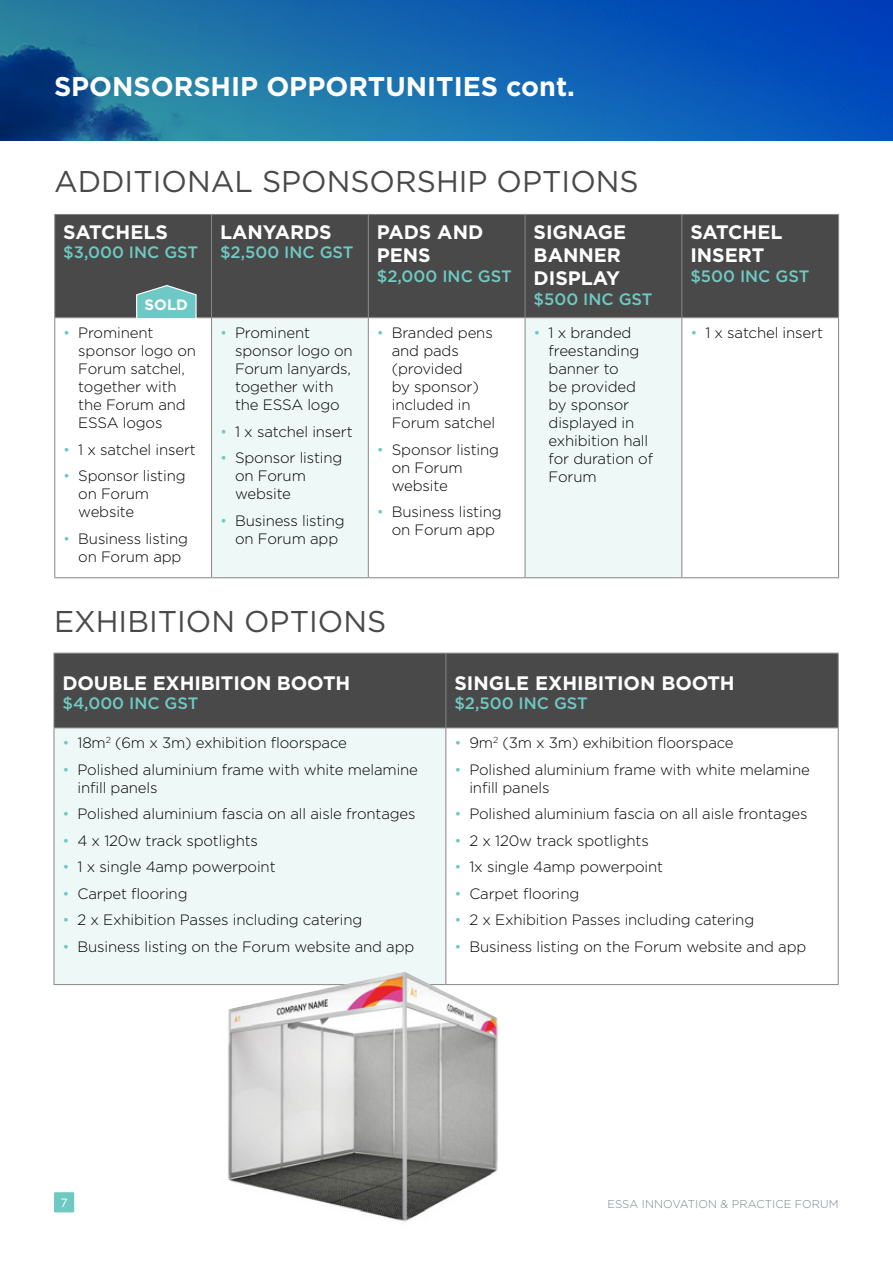
<style>
.page{position:relative;width:893px;height:1263px;background:#fff}
.page>*{position:absolute;margin:0;border:0;box-sizing:border-box;transform-origin:0 0}
.t1{font:30px "Gotham";color:#494949}
.t2{font:700 27px "Gotham";color:#fff}
.t3{font:700 19.5px/23.4px "Gotham";color:#fff}
.t4{font:500 16.5px "Gotham";color:#6fc9c3}
.t5{font:300 15px/18px "Gotham";letter-spacing:-.01em;color:#000}
.t6{font:700 15px "Gotham";color:#fff}
.t7{font:12px "Gotham";color:#fff}
.t8{font:300 11.25px "Gotham";letter-spacing:.01em;color:#79828f}
.s1{color:#6fc9c3}
</style>
<div class="page">
<svg style="left:0;top:0;width:893px;height:140px;background:#1364ac"></svg>
<div style="left:54px;top:1192px;width:20px;height:20px;background:#6fc9c3"></div>
<div style="left:369px;top:215px;width:469px;height:102px;background:#494949"></div>
<svg style="left:212px;top:318px;width:469px;height:259px;fill:#eef8f6"></svg>
<hr style="left:368px;top:214px;width:157px;height:1px;background:#898585">
<hr style="left:368px;top:215px;width:1px;height:102px;background:#898585">
<hr style="left:368px;top:317px;width:157px;height:1px;background:#898585">
<hr style="left:525px;top:214px;width:157px;height:1px;background:#898585">
<hr style="left:525px;top:215px;width:1px;height:102px;background:#898585">
<hr style="left:525px;top:317px;width:157px;height:1px;background:#898585">
<hr style="left:682px;top:214px;width:157px;height:1px;background:#898585">
<hr style="left:681px;top:215px;width:1px;height:102px;background:#898585">
<hr style="left:838px;top:215px;width:1px;height:102px;background:#898585">
<hr style="left:682px;top:317px;width:157px;height:1px;background:#898585">
<hr style="left:54px;top:318px;width:1px;height:259px;background:#898585">
<hr style="left:54px;top:577px;width:158px;height:1px;background:#898585">
<hr style="left:368px;top:577px;width:157px;height:1px;background:#898585">
<hr style="left:838px;top:318px;width:1px;height:259px;background:#898585">
<hr style="left:682px;top:577px;width:157px;height:1px;background:#898585">
<hr style="left:211px;top:318px;width:1px;height:259px;background:#898585">
<hr style="left:368px;top:318px;width:1px;height:259px;background:#898585">
<hr style="left:212px;top:577px;width:156px;height:1px;background:#898585">
<hr style="left:525px;top:318px;width:1px;height:259px;background:#898585">
<hr style="left:681px;top:318px;width:1px;height:259px;background:#898585">
<hr style="left:525px;top:577px;width:157px;height:1px;background:#898585">
<hr style="left:54px;top:214px;width:158px;height:1px;background:#898585">
<hr style="left:54px;top:215px;width:1px;height:102px;background:#898585">
<hr style="left:54px;top:317px;width:158px;height:1px;background:#898585">
<div style="left:55px;top:654px;width:783px;height:73px;background:#494949"></div>
<div style="left:54px;top:728px;width:392px;height:256px;background:#eef8f6"></div>
<hr style="left:54px;top:653px;width:392px;height:1px;background:#898585">
<hr style="left:54px;top:653px;width:1px;height:74px;background:#898585">
<hr style="left:446px;top:653px;width:393px;height:1px;background:#898585">
<hr style="left:445px;top:653px;width:1px;height:74px;background:#898585">
<hr style="left:838px;top:653px;width:1px;height:74px;background:#898585">
<hr style="left:54px;top:727px;width:392px;height:1px;background:#898585">
<hr style="left:446px;top:727px;width:393px;height:1px;background:#898585">
<hr style="left:446px;top:984px;width:393px;height:1px;background:#898585">
<hr style="left:54px;top:728px;width:1px;height:256px;background:#898585">
<hr style="left:445px;top:728px;width:1px;height:256px;background:#898585">
<hr style="left:838px;top:728px;width:1px;height:256px;background:#898585">
<hr style="left:54px;top:984px;width:392px;height:1px;background:#898585">
<img style="left:221px;top:972px;width:282px;height:250px">
<svg style="left:55px;top:214px;width:313px;height:106px;background:#4f5454"></svg>
<h2 class="t2" style="left:54px;top:69px;width:522px">SPONSORSHIP OPPORTUNITIES cont.</h2>
<h1 class="t1" style="left:54px;top:162px;width:586px">ADDITIONAL SPONSORSHIP OPTIONS</h1>
<h3 class="t3" style="left:63px;top:220px;width:106px">SATCHELS</h3>
<p class="t4" style="left:63px;top:242px;width:137px">$3,000 INC GST</p>
<h3 class="t3" style="left:534px;top:220px;width:94px">SIGNAGE<br>BANNER<br>DISPLAY</h3>
<p class="t4" style="left:534px;top:288px;width:121px">$500 INC GST</p>
<h3 class="t3" style="left:220px;top:220px;width:113px">LANYARDS</h3>
<p class="t4" style="left:220px;top:242px;width:135px">$2,500 INC GST</p>
<h3 class="t3" style="left:377px;top:220px;width:108px">PADS AND<br>PENS</h3>
<p class="t4" style="left:377px;top:265px;width:136px">$2,000 INC GST</p>
<p class="t6" style="left:145px;top:295px;width:45px">SOLD</p>
<h3 class="t3" style="left:690px;top:220px;width:94px">SATCHEL<br>INSERT</h3>
<p class="t4" style="left:690px;top:265px;width:121px">$500 INC GST</p>
<p class="t5" style="left:78px;top:323px;width:119px;text-indent:-15px"><span class="s1">•</span> Prominent sponsor logo on<br>Forum satchel, together with the Forum and<br>ESSA logos</p>
<p class="t5" style="left:63px;top:440px;width:134px"><span class="s1">•</span> 1 x satchel insert</p>
<p class="t5" style="left:78px;top:466px;width:109px;text-indent:-15px"><span class="s1">•</span> Sponsor listing on Forum website</p>
<p class="t5" style="left:63px;top:529px;width:126px;text-align:center"><span class="s1">•</span> Business listing on Forum app</p>
<p class="t5" style="left:235px;top:323px;width:119px;text-indent:-15px"><span class="s1">•</span> Prominent sponsor logo on<br>Forum lanyards, together with the ESSA logo</p>
<p class="t5" style="left:220px;top:422px;width:134px"><span class="s1">•</span> 1 x satchel insert</p>
<p class="t5" style="left:235px;top:448px;width:109px;text-indent:-15px"><span class="s1">•</span> Sponsor listing on Forum website</p>
<p class="t5" style="left:220px;top:511px;width:126px;text-align:center"><span class="s1">•</span> Business listing on Forum app</p>
<p class="t5" style="left:392px;top:323px;width:105px;text-indent:-15px"><span class="s1">•</span> Branded pens and pads (provided<br>by sponsor) included in<br>Forum satchel</p>
<p class="t5" style="left:392px;top:440px;width:109px;text-indent:-15px"><span class="s1">•</span> Sponsor listing on Forum website</p>
<p class="t5" style="left:377px;top:502px;width:126px;text-align:center"><span class="s1">•</span> Business listing on Forum app</p>
<h1 class="t1" style="left:54px;top:602px;width:334px">EXHIBITION OPTIONS</h1>
<p class="t5" style="left:549px;top:323px;width:106px;text-indent:-15px"><span class="s1">•</span> 1 x branded freestanding banner to<br>be provided by sponsor displayed in exhibition hall for duration of<br>Forum</p>
<p class="t5" style="left:690px;top:323px;width:134px"><span class="s1">•</span> 1 x satchel insert</p>
<h3 class="t3" style="left:62px;top:671px;width:289px">DOUBLE EXHIBITION BOOTH</h3>
<p class="t4" style="left:62px;top:693px;width:138px">$4,000 INC GST</p>
<p class="t5" style="left:62px;top:734px;width:286px"><span class="s1">•</span> 18m<sup>2</sup> (6m x 3m) exhibition floorspace</p>
<p class="t5" style="left:77px;top:760px;width:342px;text-indent:-15px"><span class="s1">•</span> Polished aluminium frame with white melamine infill panels</p>
<p class="t5" style="left:62px;top:805px;width:355px"><span class="s1">•</span> Polished aluminium fascia on all aisle frontages</p>
<p class="t5" style="left:62px;top:831px;width:197px"><span class="s1">•</span> 4 x 120w track spotlights</p>
<p class="t5" style="left:62px;top:858px;width:215px"><span class="s1">•</span> 1 x single 4amp powerpoint</p>
<p class="t5" style="left:62px;top:884px;width:127px"><span class="s1">•</span> Carpet flooring</p>
<p class="t5" style="left:62px;top:911px;width:301px"><span class="s1">•</span> 2 x Exhibition Passes including catering</p>
<p class="t5" style="left:62px;top:937px;width:353px"><span class="s1">•</span> Business listing on the Forum website and app</p>
<h3 class="t3" style="left:454px;top:671px;width:282px">SINGLE EXHIBITION BOOTH</h3>
<p class="t4" style="left:454px;top:693px;width:135px">$2,500 INC GST</p>
<p class="t5" style="left:454px;top:734px;width:281px"><span class="s1">•</span> 9m<sup>2</sup> (3m x 3m) exhibition floorspace</p>
<p class="t5" style="left:469px;top:760px;width:342px;text-indent:-15px"><span class="s1">•</span> Polished aluminium frame with white melamine infill panels</p>
<p class="t5" style="left:454px;top:805px;width:355px"><span class="s1">•</span> Polished aluminium fascia on all aisle frontages</p>
<p class="t5" style="left:454px;top:831px;width:196px"><span class="s1">•</span> 2 x 120w track spotlights</p>
<p class="t5" style="left:454px;top:858px;width:210px"><span class="s1">•</span> 1x single 4amp powerpoint</p>
<p class="t5" style="left:454px;top:884px;width:127px"><span class="s1">•</span> Carpet flooring</p>
<p class="t5" style="left:454px;top:911px;width:301px"><span class="s1">•</span> 2 x Exhibition Passes including catering</p>
<p class="t5" style="left:454px;top:937px;width:353px"><span class="s1">•</span> Business listing on the Forum website and app</p>
<p class="t7" style="left:61px;top:1194px;width:9px">7</p>
<p class="t8" style="left:607px;top:1197px;width:233px">ESSA INNOVATION &amp; PRACTICE FORUM</p>
</div>
